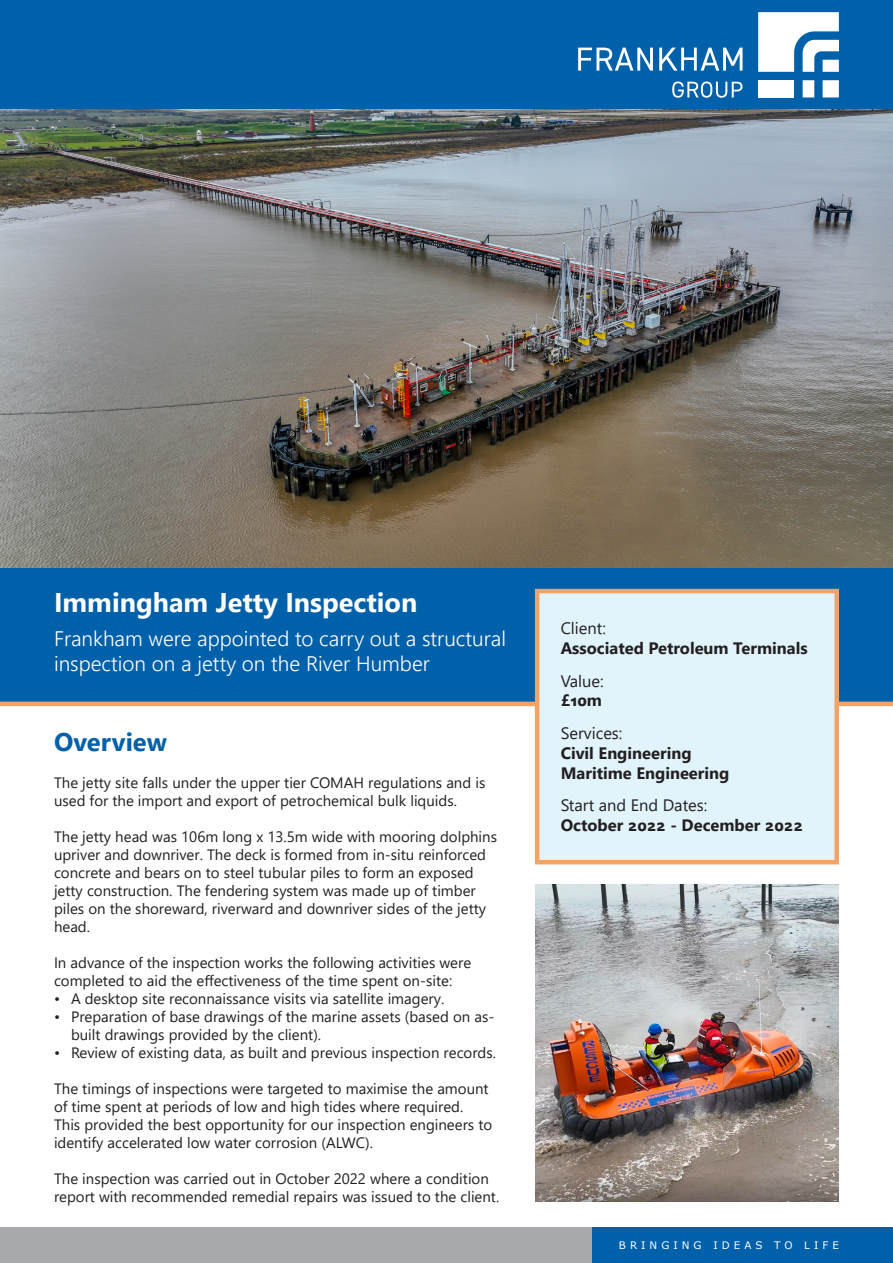
<style>
.page{position:relative;width:893px;height:1263px;background:#fff}
.page>*{position:absolute;margin:0;border:0;box-sizing:border-box;transform-origin:0 0}
.t1{font:700 27px "Segoe UI";color:#fff}
.Bodycopy_dark{font:700 25.5px "Segoe UI";color:#0060a9}
.t2{font:300 21px/25.2px "Segoe UI";color:#fff}
.Bodycopy_dark-2{font:700 16.5px/19.8px "Segoe UI";color:#231f20}
.Bodycopy_dark-3{font:16.5px/19.8px "Segoe UI";color:#231f20}
.t3{font:15px/18px "Segoe UI";color:#231f20}
.t4{font:10.35px "Verdana";letter-spacing:.39em;color:#fff}
.s1{font-weight:400}
.s2{font-weight:700}
</style>
<div class="page">
<img style="left:0;top:108px;width:893px;height:460px">
<div style="left:0;top:568px;width:893px;height:134px;background:#0060a9"></div>
<hr style="left:0;top:702px;width:893px;height:4px;background:#f4a367">
<div style="left:537px;top:591px;width:300px;height:271px;background:#e1f4fc"></div>
<div style="left:535px;top:589px;width:304px;height:275px;border:4px solid #f4a367"></div>
<div style="left:0;top:1228px;width:595px;height:35px;background:#a8a9ad"></div>
<div style="left:593px;top:1228px;width:300px;height:35px;background:#0060a9"></div>
<img style="left:536px;top:885px;width:303px;height:317px">
<div style="left:0;top:0;width:893px;height:108px;background:#0060a9"></div>
<svg style="left:578px;top:48px;width:75px;height:23px"></svg>
<svg style="left:659px;top:48px;width:83px;height:23px"></svg>
<svg style="left:672px;top:82px;width:70px;height:16px"></svg>
<svg style="left:823px;top:80px;width:16px;height:17px"></svg>
<svg style="left:803px;top:80px;width:11px;height:17px"></svg>
<div style="left:758px;top:80px;width:36px;height:17px;background:#fff"></div>
<svg style="left:758px;top:12px;width:81px;height:60px"></svg>
<p class="t1" style="left:54px;top:577px;width:365px">Immingham Jetty Inspection</p>
<p class="t2" style="left:54px;top:624px;width:454px">Frankham were appointed to carry out a structural inspection on a jetty on the River Humber</p>
<p class="Bodycopy_dark-2" style="left:561px;top:617px;width:248px"><span class="s1">Client:<br></span>Associated Petroleum Terminals</p>
<p class="Bodycopy_dark-3" style="left:561px;top:669px;width:44px">Value: <span class="s2">£10m</span></p>
<p class="Bodycopy_dark-2" style="left:561px;top:722px;width:170px"><span class="s1">Services:<br></span>Civil Engineering<br>Maritime Engineering</p>
<p class="Bodycopy_dark-2" style="left:561px;top:794px;width:244px"><span class="s1">Start and End Dates:<br></span>October 2022 - December 2022</p>
<p class="Bodycopy_dark" style="left:54px;top:718px;width:115px">Overview</p>
<p class="t3" style="left:54px;top:772px;width:433px">The jetty site falls under the upper tier COMAH regulations and is used for the import and export of petrochemical bulk liquids.</p>
<p class="t3" style="left:54px;top:826px;width:445px">The jetty head was 106m long x 13.5m wide with mooring dolphins upriver and downriver. The deck is formed from in-situ reinforced concrete and bears on to steel tubular piles to form an exposed jetty construction. The fendering system was made up of timber piles on the shoreward, riverward and downriver sides of the jetty head.</p>
<p class="t3" style="left:54px;top:952px;width:419px">In advance of the inspection works the following activities were completed to aid the effectiveness of the time spent on-site:</p>
<p class="t3" style="left:54px;top:988px;width:392px">• A desktop site reconnaissance visits via satellite imagery.</p>
<p class="t3" style="left:71px;top:1006px;width:425px;text-indent:-17px">• Preparation of base drawings of the marine assets (based on as&shy;built drawings provided by the client).</p>
<p class="t3" style="left:54px;top:1042px;width:444px">• Review of existing data, as built and previous inspection records.</p>
<p class="t3" style="left:54px;top:1078px;width:440px">The timings of inspections were targeted to maximise the amount of time spent at periods of low and high tides where required.<br>This provided the best opportunity for our inspection engineers to identify accelerated low water corrosion (ALWC).</p>
<p class="t3" style="left:54px;top:1168px;width:447px">The inspection was carried out in October 2022 where a condition report with recommended remedial repairs was issued to the client.</p>
<p class="t4" style="left:619px;top:1238px;width:222px">BRINGING IDEAS TO LIFE</p>
</div>
